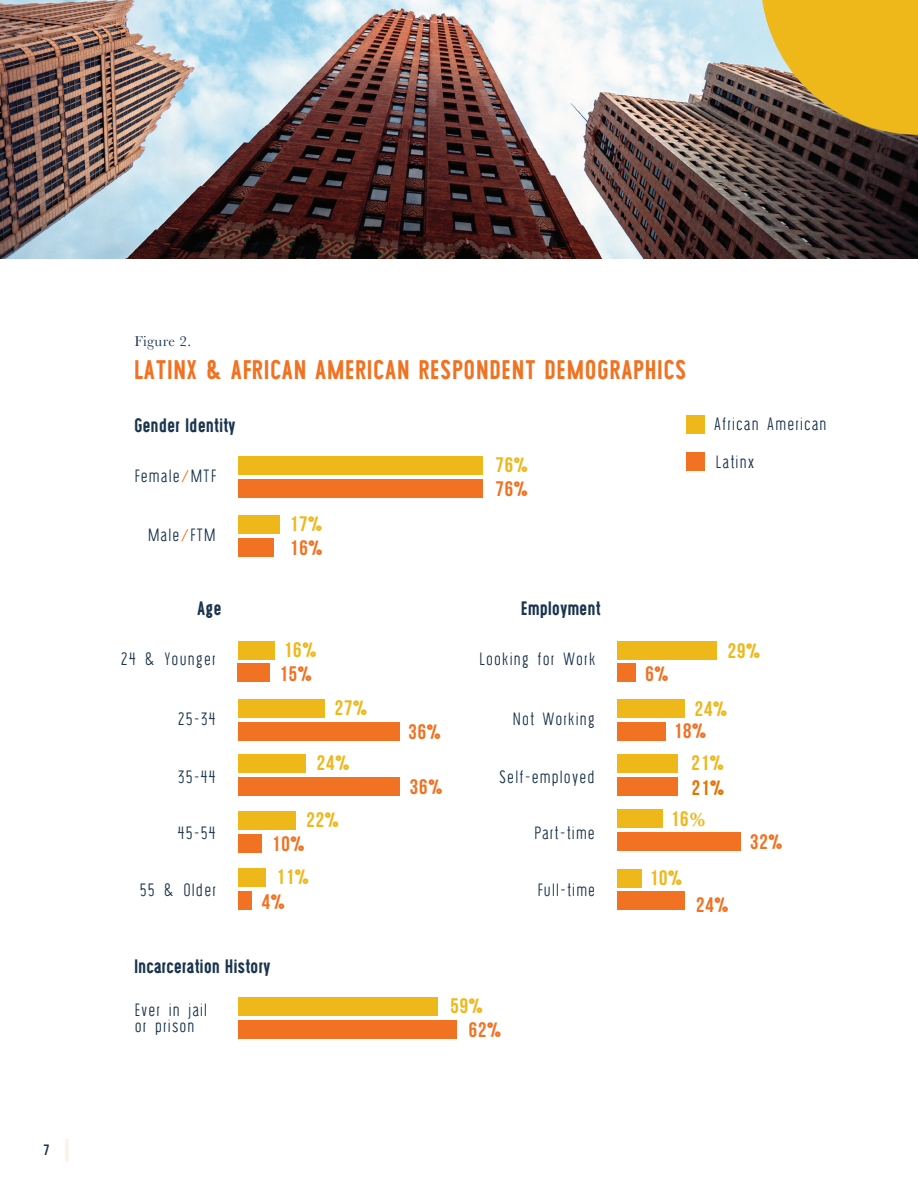
<style>
.page{position:relative;width:918px;height:1188px;background:#fff}
.page>*{position:absolute;margin:0;border:0;box-sizing:border-box;transform-origin:0 0}
.t1{font:700 27px "Wask New";letter-spacing:.05em;color:#f07222}
.t2{font:700 21px "Bebas Neue";letter-spacing:.05em;color:#eeb71a}
.t3{font:700 21px "Bebas Neue";letter-spacing:.05em;color:#f07222}
.t4{font:700 21px "Bebas Neue";color:#e67300}
.t5{font:19.5px/16.5px "Wask New";letter-spacing:.025em;color:#1b354f}
.t6{font:700 19.5px "Wask New";letter-spacing:.025em;color:#1b354f}
.t7{font:15px "Baskerville";letter-spacing:.025em;color:#1b354f}
.t8{font:15px "Bebas Neue";color:#1b354f}
.s1{font-family:"Baskerville";font-size:18px;color:#f07222}
.s2{font-family:"Wask New"}
.s3{font-family:"Minion Pro"}
</style>
<div class="page">
<img style="left:0;top:0;width:918px;height:258px">
<svg style="left:761px;top:0;width:157px;height:135px;background:#cea22c"></svg>
<div style="left:238px;top:456px;width:244px;height:19px;background:#eeb71a"></div>
<div style="left:238px;top:997px;width:199px;height:19px;background:#eeb71a"></div>
<div style="left:238px;top:515px;width:41px;height:19px;background:#eeb71a"></div>
<div style="left:238px;top:699px;width:86px;height:19px;background:#eeb71a"></div>
<div style="left:617px;top:722px;width:49px;height:19px;background:#f07222"></div>
<div style="left:617px;top:869px;width:25px;height:19px;background:#eeb71a"></div>
<div style="left:617px;top:832px;width:124px;height:19px;background:#f07222"></div>
<div style="left:238px;top:754px;width:68px;height:19px;background:#eeb71a"></div>
<div style="left:617px;top:754px;width:61px;height:19px;background:#eeb71a"></div>
<div style="left:617px;top:699px;width:68px;height:19px;background:#eeb71a"></div>
<div style="left:617px;top:892px;width:68px;height:18px;background:#f07222"></div>
<div style="left:617px;top:810px;width:46px;height:18px;background:#eeb71a"></div>
<div style="left:238px;top:811px;width:57px;height:19px;background:#eeb71a"></div>
<div style="left:238px;top:641px;width:37px;height:19px;background:#eeb71a"></div>
<div style="left:617px;top:641px;width:100px;height:19px;background:#eeb71a"></div>
<div style="left:238px;top:868px;width:28px;height:19px;background:#eeb71a"></div>
<div style="left:238px;top:479px;width:244px;height:19px;background:#f07222"></div>
<div style="left:238px;top:1020px;width:219px;height:19px;background:#f07222"></div>
<div style="left:238px;top:538px;width:36px;height:19px;background:#f07222"></div>
<div style="left:238px;top:722px;width:161px;height:19px;background:#f07222"></div>
<div style="left:238px;top:777px;width:161px;height:19px;background:#f07222"></div>
<div style="left:617px;top:777px;width:61px;height:19px;background:#f07222"></div>
<div style="left:238px;top:834px;width:23px;height:19px;background:#f07222"></div>
<div style="left:238px;top:663px;width:32px;height:19px;background:#f07222"></div>
<div style="left:238px;top:891px;width:13px;height:19px;background:#f07222"></div>
<div style="left:617px;top:663px;width:19px;height:19px;background:#f07222"></div>
<div style="left:686px;top:415px;width:18px;height:19px;background:#eeb71a"></div>
<div style="left:686px;top:453px;width:18px;height:18px;background:#f07222"></div>
<hr style="left:65px;top:1139px;width:3px;height:23px;background:#fbf3e7">
<p class="t8" style="left:43px;top:1141px;width:7px">7</p>
<p class="t7" style="left:134px;top:332px;width:58px">Figure 2.</p>
<h1 class="t1" style="left:134px;top:353px;width:553px">LATINX &amp; AFRICAN AMERICAN RESPONDENT DEMOGRAPHICS</h1>
<p class="t6" style="left:134px;top:413px;width:103px">Gender Identity</p>
<p class="t5" style="left:134px;top:467px;width:84px">Female<span class="s1">/</span>MTF</p>
<p class="t5" style="left:148px;top:526px;width:70px">Male<span class="s1">/</span>FTM</p>
<p class="t2" style="left:290px;top:512px;width:33px">17<span class="s2">%</span></p>
<p class="t3" style="left:290px;top:537px;width:33px">16<span class="s2">%</span></p>
<p class="t2" style="left:495px;top:453px;width:33px">76<span class="s2">%</span></p>
<p class="t3" style="left:495px;top:478px;width:33px">76<span class="s2">%</span></p>
<p class="t6" style="left:197px;top:596px;width:25px">Age</p>
<p class="t6" style="left:521px;top:596px;width:81px">Employment</p>
<p class="t5" style="left:714px;top:405px;width:115px;line-height:37.5px">African American<br>Latinx</p>
<p class="t2" style="left:284px;top:638px;width:33px">16<span class="s2">%</span></p>
<p class="t2" style="left:728px;top:640px;width:33px">29<span class="s2">%</span></p>
<p class="t5" style="left:121px;top:650px;width:97px">24 &amp; Younger</p>
<p class="t5" style="left:479px;top:650px;width:118px">Looking for Work</p>
<p class="t3" style="left:279px;top:662px;width:33px">15<span class="s2">%</span></p>
<p class="t3" style="left:646px;top:662px;width:24px">6<span class="s2">%</span></p>
<p class="t2" style="left:335px;top:696px;width:33px">27<span class="s2">%</span></p>
<p class="t5" style="left:177px;top:710px;width:40px">25-34</p>
<p class="t5" style="left:513px;top:710px;width:84px">Not Working</p>
<p class="t3" style="left:408px;top:720px;width:33px">36<span class="s2">%</span></p>
<p class="t2" style="left:695px;top:698px;width:33px">24<span class="s2">%</span></p>
<p class="t3" style="left:674px;top:719px;width:33px">18<span class="s2">%</span></p>
<p class="t2" style="left:317px;top:751px;width:33px">24<span class="s2">%</span></p>
<p class="t2" style="left:691px;top:751px;width:33px">21<span class="s2">%</span></p>
<p class="t5" style="left:177px;top:768px;width:40px">35-44</p>
<p class="t5" style="left:499px;top:768px;width:98px">Self-employed</p>
<p class="t3" style="left:410px;top:775px;width:33px">36<span class="s2">%</span></p>
<p class="t4" style="left:692px;top:776px;width:33px">21<span class="s2">%</span></p>
<p class="t2" style="left:306px;top:808px;width:33px">22<span class="s2">%</span></p>
<p class="t5" style="left:177px;top:824px;width:40px">45-54</p>
<p class="t5" style="left:534px;top:824px;width:63px">Part-time</p>
<p class="t3" style="left:272px;top:832px;width:33px">10<span class="s2">%</span></p>
<p class="t2" style="left:276px;top:866px;width:33px">11<span class="s2">%</span></p>
<p class="t5" style="left:140px;top:881px;width:78px">55 &amp; Older</p>
<p class="t5" style="left:537px;top:881px;width:60px">Full-time</p>
<p class="t3" style="left:262px;top:890px;width:24px">4<span class="s2">%</span></p>
<p class="t6" style="left:134px;top:954px;width:137px">Incarceration History</p>
<p class="t5" style="left:134px;top:1001px;width:75px">Ever in jail or prison</p>
<p class="t2" style="left:450px;top:994px;width:33px">59<span class="s2">%</span></p>
<p class="t3" style="left:469px;top:1018px;width:33px">62<span class="s2">%</span></p>
<p class="t2" style="left:671px;top:807px;width:36px">16<span class="s3">%</span></p>
<p class="t2" style="left:650px;top:866px;width:33px">10<span class="s2">%</span></p>
<p class="t3" style="left:696px;top:893px;width:33px">24<span class="s2">%</span></p>
<p class="t3" style="left:750px;top:831px;width:33px">32<span class="s2">%</span></p>
</div>
